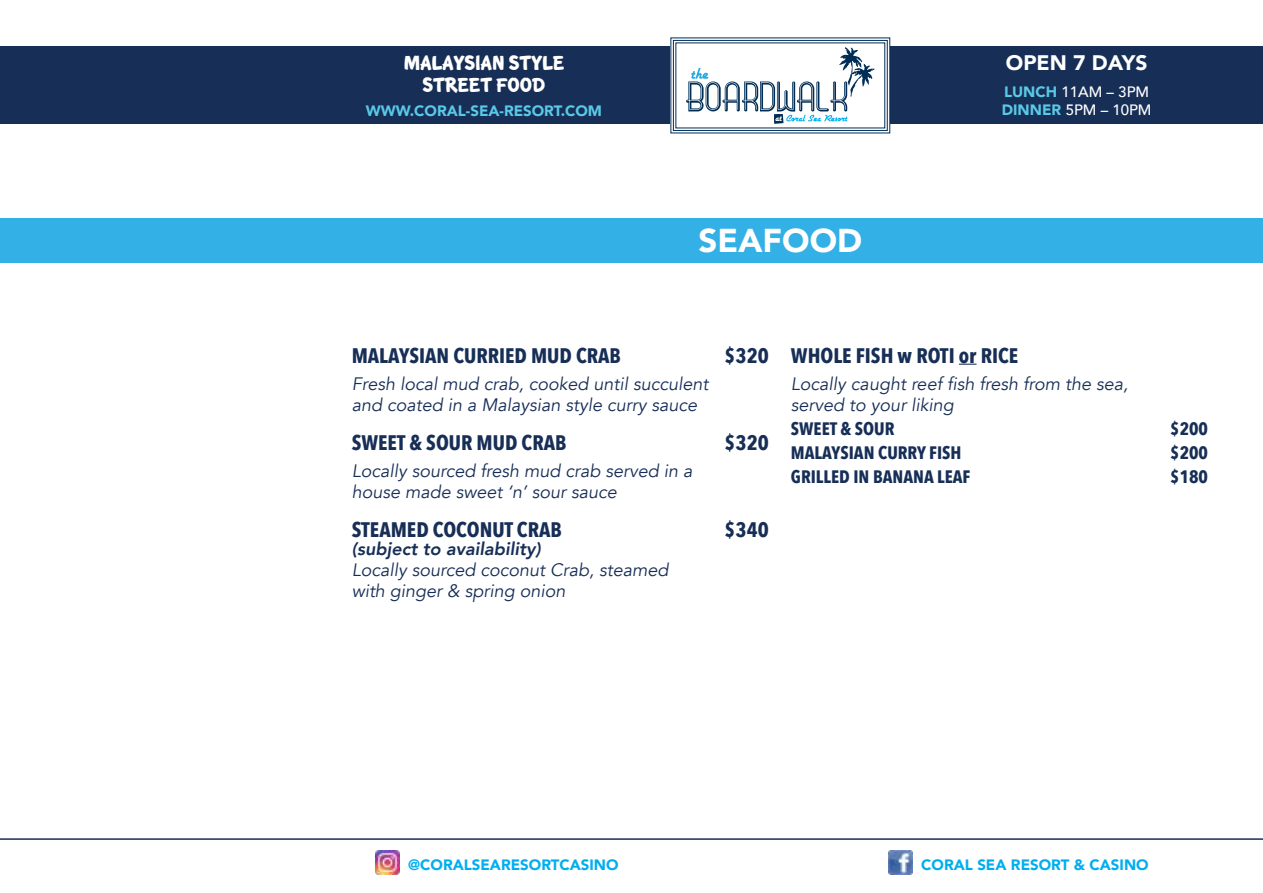
<style>
.page{position:relative;width:1263px;height:893px;background:#fff}
.page>*{position:absolute;margin:0;border:0;box-sizing:border-box;transform-origin:0 0}
.t1{font:900 33px "Avenir";color:#fff}
.t2{font:700 21px "Avenir Next Condensed";color:#172e56}
.t3{font:21px/21.6px "KTF Roadbrush";color:#fff;text-align:center}
.t4{font:900 21px "Avenir";color:#fff}
.t5{font:italic 18px/21px "Avenir";color:#172e56}
.t6{font:700 18px "Avenir Next Condensed";color:#172e56}
.t7{font:italic 800 18px "Avenir";color:#172e56}
.t8{font:900 15px "Avenir";color:#00aeef}
.t9{font:500 15px/18px "Avenir";color:#fff}
.t10{font:900 15px "Avenir";color:#59c9e6}
.s1{font-weight:900;color:#59c9e6}
</style>
<div class="page">
<div style="left:0;top:47px;width:1263px;height:77px;background:#172e56"></div>
<svg style="left:670px;top:37px;width:221px;height:97px"></svg>
<hr style="left:0;top:838px;width:1263px;height:2px;background:#172e56">
<img style="left:889px;top:850px;width:24px;height:24px">
<img style="left:376px;top:850px;width:24px;height:24px">
<div style="left:0;top:218px;width:1263px;height:45px;background:#33b0e5"></div>
<svg style="left:959px;top:364px;width:17px;height:1px"></svg>
<p class="t3" style="left:404px;top:52px;width:162px">MALAYSIAN STYLE<br>STREET FOOD</p>
<p class="t10" style="left:366px;top:98px;width:238px">WWW.CORAL-SEA-RESORT.COM</p>
<h1 class="t1" style="left:698px;top:212px;width:165px">SEAFOOD</h1>
<p class="t4" style="left:1006px;top:45px;width:143px">OPEN 7 DAYS</p>
<p class="t9" style="left:1002px;top:82px;width:151px"><span class="s1">LUNCH</span> 11AM – 3PM<br><span class="s1">DINNER</span> 5PM – 10PM</p>
<p class="t2" style="left:352px;top:342px;width:271px">MALAYSIAN CURRIED MUD CRAB</p>
<p class="t2" style="left:725px;top:342px;width:46px">$320</p>
<p class="t5" style="left:352px;top:373px;width:358px">Fresh local mud crab, cooked until succulent and coated in a Malaysian style curry sauce</p>
<p class="t2" style="left:352px;top:429px;width:216px">SWEET &amp; SOUR MUD CRAB</p>
<p class="t2" style="left:725px;top:429px;width:46px">$320</p>
<p class="t5" style="left:352px;top:460px;width:342px">Locally sourced fresh mud crab served in a house made sweet ‘n’ sour sauce</p>
<p class="t2" style="left:352px;top:516px;width:212px">STEAMED COCONUT CRAB</p>
<p class="t2" style="left:725px;top:516px;width:46px">$340</p>
<p class="t7" style="left:352px;top:538px;width:191px">(subject to availability)</p>
<p class="t5" style="left:352px;top:559px;width:318px">Locally sourced coconut Crab, steamed with ginger &amp; spring onion</p>
<p class="t2" style="left:791px;top:342px;width:229px">WHOLE FISH w ROTI or RICE</p>
<p class="t5" style="left:791px;top:373px;width:339px">Locally caught reef fish fresh from the sea, served to your liking</p>
<p class="t6" style="left:791px;top:417px;width:105px">SWEET &amp; SOUR</p>
<p class="t6" style="left:1170px;top:417px;width:39px">$200</p>
<p class="t6" style="left:791px;top:441px;width:172px">MALAYSIAN CURRY FISH</p>
<p class="t6" style="left:1170px;top:441px;width:39px">$200</p>
<p class="t6" style="left:791px;top:465px;width:181px">GRILLED IN BANANA LEAF</p>
<p class="t6" style="left:1170px;top:465px;width:39px">$180</p>
<p class="t8" style="left:408px;top:852px;width:212px">@CORALSEARESORTCASINO</p>
<p class="t8" style="left:921px;top:852px;width:229px">CORAL SEA RESORT &amp; CASINO</p>
</div>
